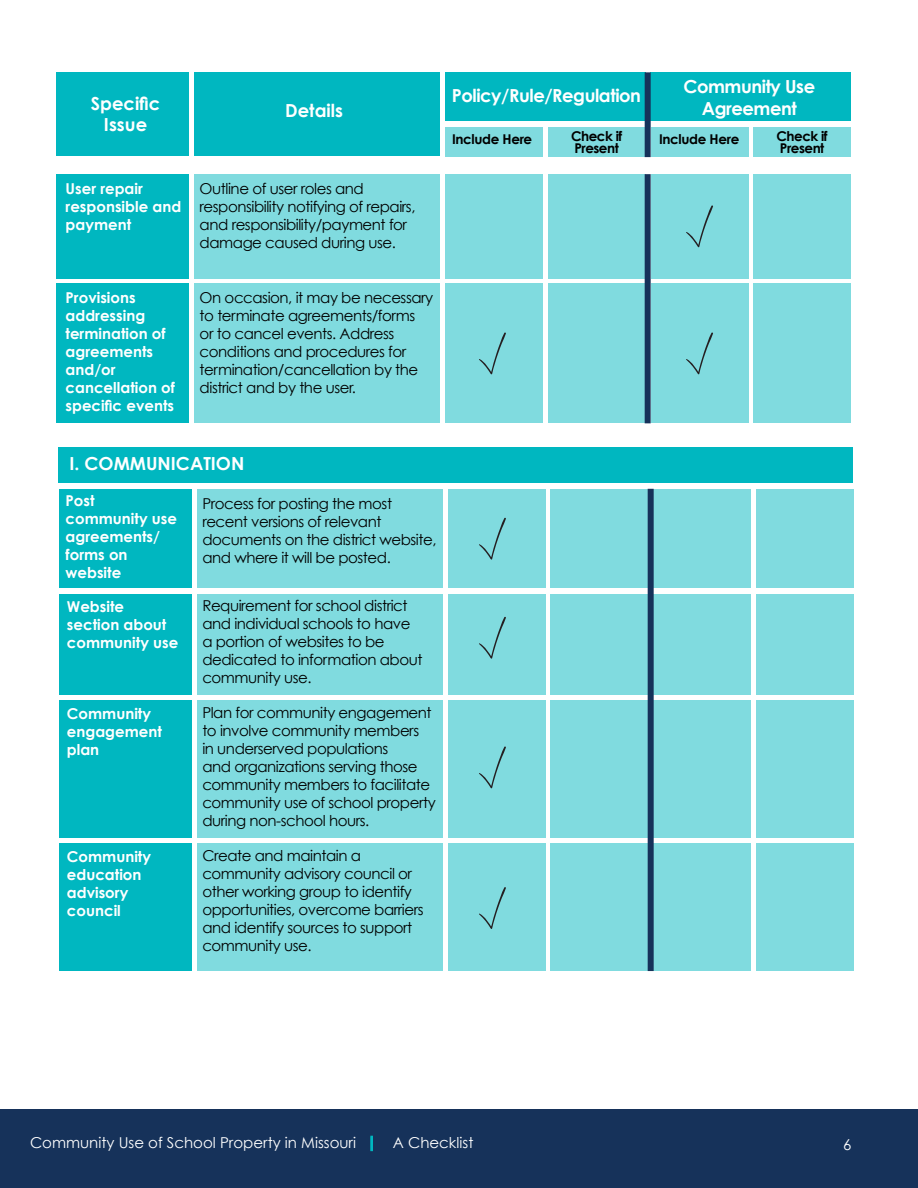
<style>
.page{position:relative;width:918px;height:1188px;background:#fff}
.page>*{position:absolute;margin:0;border:0;box-sizing:border-box;transform-origin:0 0}
.t1{font:700 18px/21.6px "Century Gothic";letter-spacing:-.025em;color:#fff;text-align:center}
.t2{font:700 18px/21.6px "Century Gothic";color:#fff;text-align:center}
.t3{font:15px/18px "Century Gothic";letter-spacing:-.03em;color:#000}
.t4{font:700 15px/18px "Century Gothic";color:#fff}
.t5{font:15px "Century Gothic";color:#fff}
.t6{font:700 13.5px/12px "Century Gothic";letter-spacing:-.035em;color:#000}
.s1{font-weight:700;color:#00b7c0}
</style>
<div class="page">
<div style="left:0;top:1109px;width:918px;height:79px;background:#16325a"></div>
<div style="left:370px;top:1136px;width:3px;height:15px;border:2px solid #00b7c0"></div>
<div style="left:445px;top:128px;width:98px;height:29px;background:#80dbdf"></div>
<div style="left:445px;top:174px;width:98px;height:104px;background:#80dbdf"></div>
<div style="left:445px;top:284px;width:98px;height:139px;background:#80dbdf"></div>
<div style="left:651px;top:174px;width:97px;height:104px;background:#80dbdf"></div>
<div style="left:651px;top:284px;width:97px;height:139px;background:#80dbdf"></div>
<div style="left:548px;top:174px;width:98px;height:104px;background:#80dbdf"></div>
<div style="left:548px;top:284px;width:98px;height:139px;background:#80dbdf"></div>
<div style="left:753px;top:174px;width:98px;height:104px;background:#80dbdf"></div>
<div style="left:753px;top:284px;width:98px;height:139px;background:#80dbdf"></div>
<div style="left:651px;top:128px;width:97px;height:29px;background:#80dbdf"></div>
<div style="left:548px;top:128px;width:98px;height:29px;background:#80dbdf"></div>
<div style="left:753px;top:128px;width:98px;height:29px;background:#80dbdf"></div>
<div style="left:56px;top:72px;width:133px;height:84px;background:#00b7c0"></div>
<div style="left:56px;top:174px;width:133px;height:104px;background:#00b7c0"></div>
<div style="left:56px;top:284px;width:133px;height:139px;background:#00b7c0"></div>
<div style="left:194px;top:72px;width:246px;height:84px;background:#00b7c0"></div>
<div style="left:194px;top:174px;width:246px;height:104px;background:#80dbdf"></div>
<div style="left:194px;top:284px;width:246px;height:139px;background:#80dbdf"></div>
<div style="left:445px;top:72px;width:201px;height:49px;background:#00b7c0"></div>
<div style="left:651px;top:72px;width:200px;height:49px;background:#00b7c0"></div>
<svg style="left:686px;top:205px;width:27px;height:42px"></svg>
<svg style="left:479px;top:332px;width:27px;height:42px"></svg>
<svg style="left:686px;top:332px;width:27px;height:42px"></svg>
<div style="left:448px;top:489px;width:98px;height:99px;background:#80dbdf"></div>
<div style="left:653px;top:489px;width:98px;height:99px;background:#80dbdf"></div>
<div style="left:550px;top:489px;width:98px;height:99px;background:#80dbdf"></div>
<div style="left:756px;top:489px;width:98px;height:99px;background:#80dbdf"></div>
<div style="left:448px;top:594px;width:98px;height:101px;background:#80dbdf"></div>
<div style="left:448px;top:843px;width:98px;height:128px;background:#80dbdf"></div>
<div style="left:448px;top:701px;width:98px;height:137px;background:#80dbdf"></div>
<div style="left:653px;top:594px;width:98px;height:101px;background:#80dbdf"></div>
<div style="left:653px;top:843px;width:98px;height:128px;background:#80dbdf"></div>
<div style="left:653px;top:701px;width:98px;height:137px;background:#80dbdf"></div>
<div style="left:550px;top:594px;width:98px;height:101px;background:#80dbdf"></div>
<div style="left:550px;top:843px;width:98px;height:128px;background:#80dbdf"></div>
<div style="left:550px;top:701px;width:98px;height:137px;background:#80dbdf"></div>
<div style="left:756px;top:594px;width:98px;height:101px;background:#80dbdf"></div>
<div style="left:756px;top:843px;width:98px;height:128px;background:#80dbdf"></div>
<div style="left:756px;top:701px;width:98px;height:137px;background:#80dbdf"></div>
<div style="left:59px;top:489px;width:133px;height:99px;background:#00b7c0"></div>
<div style="left:59px;top:594px;width:133px;height:101px;background:#00b7c0"></div>
<div style="left:59px;top:843px;width:133px;height:128px;background:#00b7c0"></div>
<div style="left:59px;top:701px;width:133px;height:137px;background:#00b7c0"></div>
<div style="left:197px;top:489px;width:245px;height:99px;background:#80dbdf"></div>
<div style="left:197px;top:594px;width:245px;height:101px;background:#80dbdf"></div>
<div style="left:197px;top:843px;width:245px;height:128px;background:#80dbdf"></div>
<div style="left:197px;top:701px;width:245px;height:137px;background:#80dbdf"></div>
<div style="left:58px;top:447px;width:795px;height:36px;background:#00b7c0"></div>
<svg style="left:479px;top:616px;width:27px;height:43px"></svg>
<svg style="left:479px;top:517px;width:27px;height:43px"></svg>
<svg style="left:479px;top:887px;width:27px;height:42px"></svg>
<svg style="left:479px;top:746px;width:27px;height:42px"></svg>
<div style="left:645px;top:72px;width:6px;height:85px;background:#16325a"></div>
<div style="left:645px;top:174px;width:6px;height:249px;background:#16325a"></div>
<div style="left:648px;top:489px;width:6px;height:482px;background:#16325a"></div>
<p class="t2" style="left:91px;top:92px;width:71px">Specific<br>Issue</p>
<p class="t2" style="left:285px;top:99px;width:59px">Details</p>
<p class="t4" style="left:66px;top:179px;width:117px">User repair responsible and payment</p>
<p class="t4" style="left:66px;top:288px;width:111px">Provisions addressing termination of agreements and/or cancellation of specific events</p>
<p class="t3" style="left:200px;top:179px;width:217px">Outline of user roles and responsibility notifying of repairs, and responsibility/payment for damage caused during use.</p>
<p class="t3" style="left:200px;top:288px;width:235px">On occasion, it may be necessary to terminate agreements/forms<br>or to cancel events. Address conditions and procedures for termination/cancellation by the district and by the user.</p>
<p class="t2" style="left:69px;top:452px;width:176px">I. COMMUNICATION</p>
<p class="t4" style="left:66px;top:492px;width:113px">Post community use agreements/ forms on website</p>
<p class="t3" style="left:202px;top:494px;width:236px">Process for posting the most recent versions of relevant documents on the district website, and where it will be posted.</p>
<p class="t3" style="left:202px;top:597px;width:222px">Requirement for school district and individual schools to have a portion of websites to be dedicated to information about community use.</p>
<p class="t4" style="left:67px;top:597px;width:113px">Website section about community use</p>
<p class="t4" style="left:67px;top:704px;width:97px">Community engagement plan</p>
<p class="t4" style="left:67px;top:847px;width:86px">Community education advisory council</p>
<p class="t3" style="left:202px;top:703px;width:235px">Plan for community engagement to involve community members<br>in underserved populations<br>and organizations serving those community members to facilitate community use of school property during non-school hours.</p>
<p class="t3" style="left:202px;top:846px;width:223px">Create and maintain a community advisory council or other working group to identify opportunities, overcome barriers and identify sources to support community use.</p>
<p class="t1" style="left:683px;top:75px;width:133px">Community Use<br>Agreement</p>
<p class="t1" style="left:452px;top:84px;width:191px">Policy/Rule/Regulation</p>
<p class="t6" style="left:452px;top:133px;width:82px">Include Here</p>
<p class="t6" style="left:571px;top:130px;width:53px">Check if</p>
<p class="t6" style="left:659px;top:133px;width:82px">Include Here</p>
<p class="t6" style="left:574px;top:142px;width:46px">Present</p>
<p class="t6" style="left:777px;top:130px;width:53px">Check if<br>Present</p>
<p class="t5" style="left:30px;top:1133px;width:445px">Community Use of School Property in Missouri <span class="s1">|</span> A Checklist</p>
<p class="t5" style="left:843px;top:1136px;width:10px">6</p>
</div>
